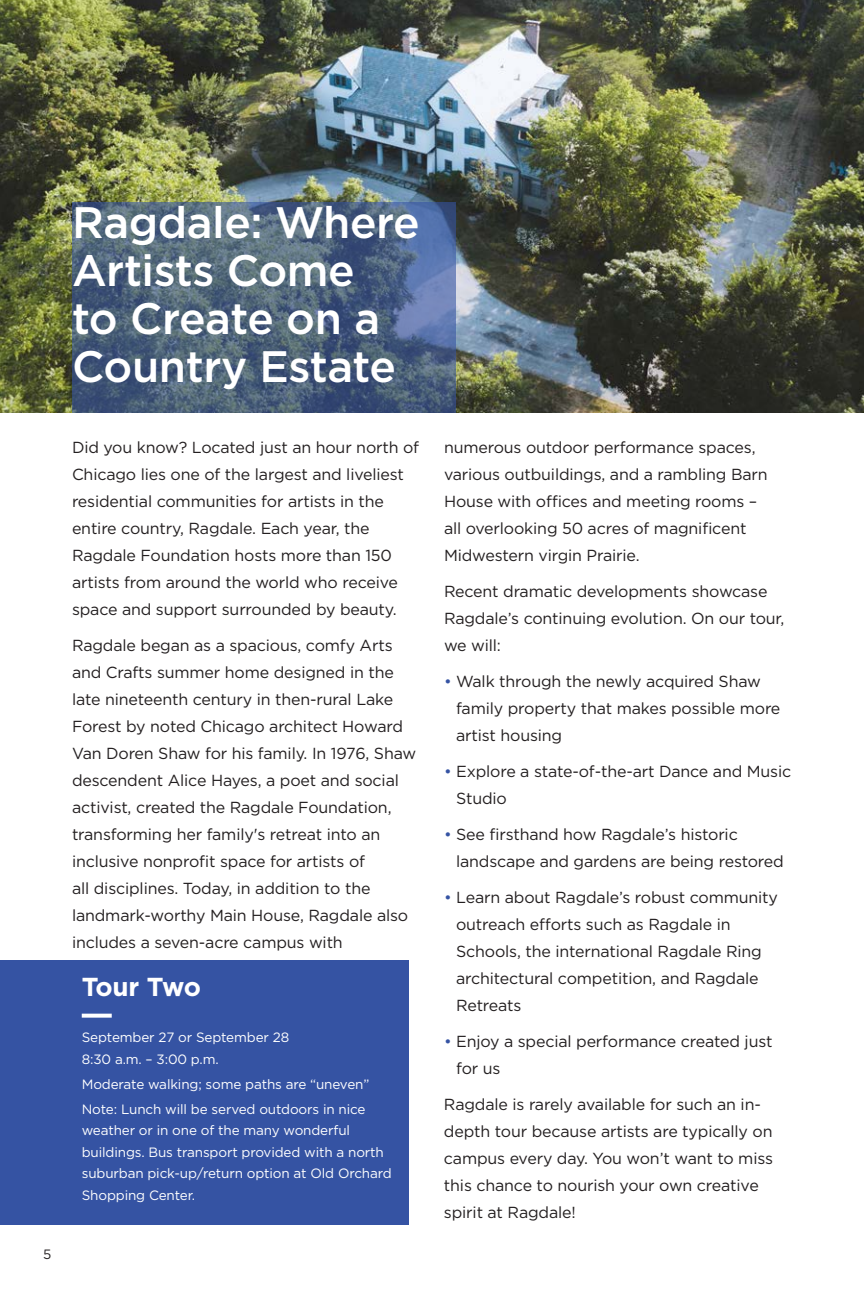
<style>
.page{position:relative;width:864px;height:1296px;background:#fff}
.page>*{position:absolute;margin:0;border:0;box-sizing:border-box;transform-origin:0 0}
.t1{font:500 44px/48px "Gotham";letter-spacing:-.01em;color:#fff}
.t2{font:700 26px "Gotham";letter-spacing:-.035em;color:#fff}
.tour_text{font:16px/27px "Gotham";letter-spacing:-.01em;color:#231f20}
.t3{font:13.6px/21.6px "Gotham";letter-spacing:-.01em;color:#fff}
.t4{font:13.6px "Gotham";color:#231f20}
.s1{color:#3553a3}
</style>
<div class="page">
<img style="left:0;top:0;width:864px;height:413px">
<svg style="left:72px;top:203px;width:383px;height:210px;background:#4f647f"></svg>
<div style="left:0;top:960px;width:409px;height:265px;background:#3553a3"></div>
<svg style="left:82px;top:1014px;width:30px;height:4px"></svg>
<p class="t4" style="left:43px;top:1245px;width:10px">5</p>
<p class="t1" style="left:72px;top:198px;width:349px">Ragdale: Where<br>Artists Come<br>to Create on a<br>Country Estate</p>
<p class="tour_text" style="left:72px;top:434px;width:349px">Did you know? Located just an hour north of Chicago lies one of the largest and liveliest residential communities for artists in the entire country, Ragdale. Each year, the Ragdale Foundation hosts more than 150 artists from around the world who receive space and support surrounded by beauty.</p>
<p class="tour_text" style="left:72px;top:632px;width:346px">Ragdale began as a spacious, comfy Arts and Crafts summer home designed in the late nineteenth century in then-rural Lake Forest by noted Chicago architect Howard Van Doren Shaw for his family. In 1976, Shaw descendent Alice Hayes, a poet and social activist, created the Ragdale Foundation, transforming her family's retreat into an inclusive nonprofit space for artists of<br>all disciplines. Today, in addition to the landmark-worthy Main House, Ragdale also includes a seven-acre campus with</p>
<p class="t2" style="left:82px;top:970px;width:121px">Tour Two</p>
<p class="t3" style="left:82px;top:1026px;width:209px">September 27 or September 28<br>8:30 a.m. – 3:00 p.m.</p>
<p class="t3" style="left:82px;top:1073px;width:289px">Moderate walking; some paths are “uneven”</p>
<p class="t3" style="left:82px;top:1098px;width:312px">Note: Lunch will be served outdoors in nice weather or in one of the many wonderful buildings. Bus transport provided with a north suburban pick-up/return option at Old Orchard Shopping Center.</p>
<p class="tour_text" style="left:444px;top:434px;width:325px">numerous outdoor performance spaces, various outbuildings, and a rambling Barn House with offices and meeting rooms – all overlooking 50 acres of magnificent Midwestern virgin Prairie.</p>
<p class="tour_text" style="left:444px;top:578px;width:342px">Recent dramatic developments showcase<br>Ragdale’s continuing evolution. On our tour, we will:</p>
<p class="tour_text" style="left:456px;top:668px;width:326px;text-indent:-12px"><span class="s1">•</span> Walk through the newly acquired Shaw family property that makes possible more artist housing</p>
<p class="tour_text" style="left:456px;top:758px;width:337px;text-indent:-12px"><span class="s1">•</span> Explore a state-of-the-art Dance and Music<br>Studio</p>
<p class="tour_text" style="left:456px;top:821px;width:329px;text-indent:-12px"><span class="s1">•</span> See firsthand how Ragdale’s historic landscape and gardens are being restored</p>
<p class="tour_text" style="left:456px;top:884px;width:323px;text-indent:-12px"><span class="s1">•</span> Learn about Ragdale’s robust community outreach efforts such as Ragdale in Schools, the international Ragdale Ring architectural competition, and Ragdale Retreats</p>
<p class="tour_text" style="left:456px;top:1028px;width:318px;text-indent:-12px"><span class="s1">•</span> Enjoy a special performance created just for us</p>
<p class="tour_text" style="left:444px;top:1091px;width:331px">Ragdale is rarely available for such an in&shy;depth tour because artists are typically on campus every day. You won’t want to miss this chance to nourish your own creative spirit at Ragdale!</p>
</div>
